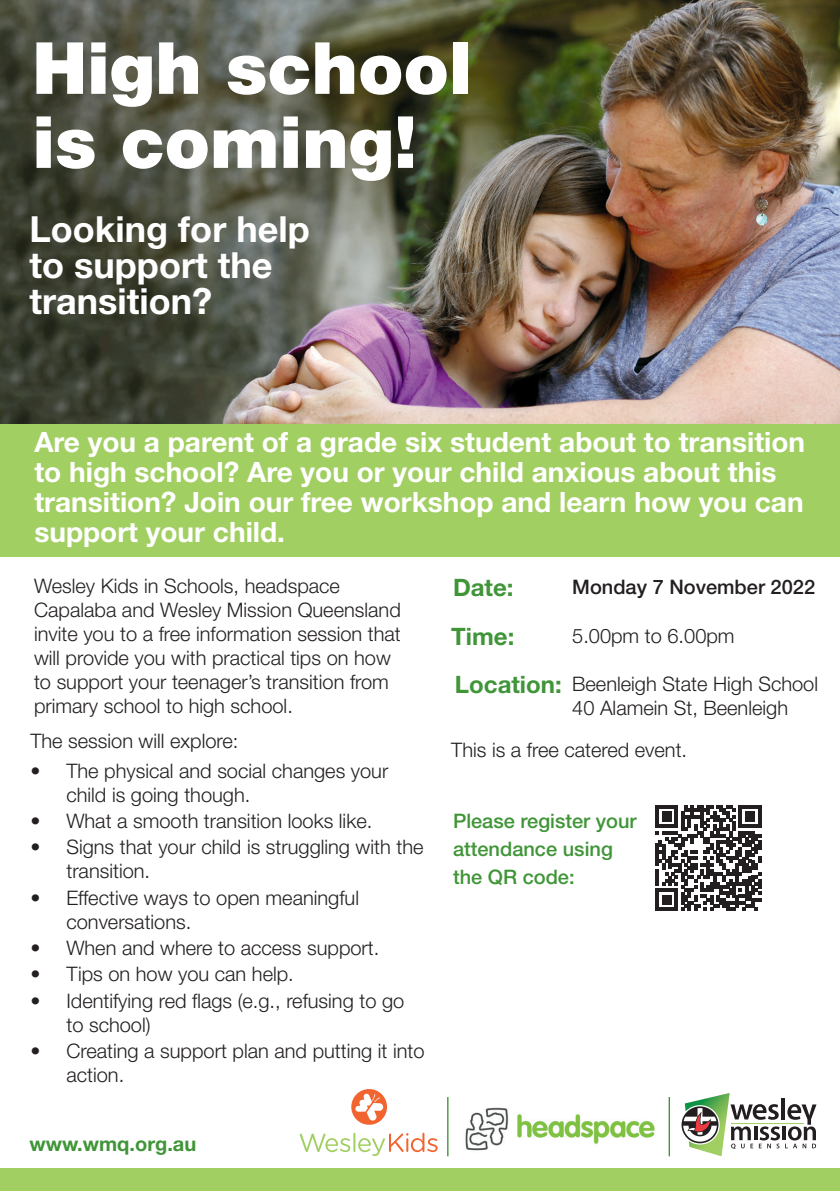
<style>
.page{position:relative;width:840px;height:1191px;background:#fff}
.page>*{position:absolute;margin:0;border:0;box-sizing:border-box;transform-origin:0 0}
.t1{font:900 72px/74px "Helvetica Neue LT Std";color:#fff}
.t2{font:700 36px/36px "Helvetica Neue LT Std";color:#fff}
.t3{font:700 28px/30px "Helvetica Neue LT Std";color:#fff}
.t4{font:700 24px "Helvetica Neue LT Std";color:#3f9537}
.t5{font:300 20px/24px "Helvetica Neue LT Std";color:#231f20}
.t6{font:500 20px/28px "Helvetica Neue LT Std";color:#3f9537}
.t7{font:500 20px "Helvetica Neue LT Std";color:#231f20}
.t8{font:700 20px "Helvetica Neue LT Std";color:#3f9537}
</style>
<div class="page">
<img style="left:0;top:0;width:839px;height:424px">
<svg style="left:299px;top:1133px;width:51px;height:19px"></svg>
<hr style="left:353px;top:1132px;width:2px;height:20px;background:#a2cf62">
<svg style="left:358px;top:1132px;width:79px;height:24px"></svg>
<svg style="left:351px;top:1089px;width:36px;height:36px"></svg>
<svg style="left:681px;top:1093px;width:135px;height:63px"></svg>
<hr style="left:668px;top:1097px;width:1px;height:59px;background:#3f9537">
<hr style="left:447px;top:1097px;width:1px;height:59px;background:#3f9537">
<div style="left:0;top:1168px;width:839px;height:23px;background:#a2cf62"></div>
<div style="left:0;top:424px;width:839px;height:132px;background:#a2cf62"></div>
<img style="left:465px;top:1107px;width:190px;height:44px">
<svg style="left:655px;top:805px;width:105px;height:106px"></svg>
<h1 class="t1" style="left:32px;top:31px;width:440px">High school is coming!</h1>
<h2 class="t2" style="left:29px;top:210px;width:281px">Looking for help to support the transition?</h2>
<h3 class="t3" style="left:34px;top:426px;width:772px">Are you a parent of a grade six student about to transition to high school? Are you or your child anxious about this transition? Join our free workshop and learn how you can support your child.</h3>
<p class="t5" style="left:34px;top:573px;width:368px">Wesley Kids in Schools, headspace Capalaba and Wesley Mission Queensland invite you to a free information session that will provide you with practical tips on how to support your teenager’s transition from primary school to high school.</p>
<p class="t5" style="left:30px;top:728px;width:209px">The session will explore:</p>
<p class="t5" style="left:66px;top:758px;width:323px;text-indent:-36px">• The physical and social changes your child is going though.</p>
<p class="t5" style="left:30px;top:808px;width:343px">• What a smooth transition looks like.</p>
<p class="t5" style="left:66px;top:835px;width:358px;text-indent:-36px">• Signs that your child is struggling with the transition.</p>
<p class="t5" style="left:66px;top:885px;width:294px;text-indent:-36px">• Effective ways to open meaningful conversations.</p>
<p class="t5" style="left:30px;top:935px;width:350px">• When and where to access support.</p>
<p class="t5" style="left:30px;top:961px;width:265px">• Tips on how you can help.</p>
<p class="t5" style="left:66px;top:988px;width:339px;text-indent:-36px">• Identifying red flags (e.g., refusing to go to school)</p>
<p class="t5" style="left:66px;top:1038px;width:359px;text-indent:-36px">• Creating a support plan and putting it into action.</p>
<p class="t8" style="left:29px;top:1131px;width:168px">www.wmq.org.au</p>
<p class="t4" style="left:453px;top:573px;width:62px">Date:</p>
<p class="t4" style="left:451px;top:622px;width:65px">Time:</p>
<p class="t4" style="left:454px;top:670px;width:108px">Location:</p>
<p class="t7" style="left:572px;top:574px;width:244px">Monday 7 November 2022</p>
<p class="t5" style="left:572px;top:623px;width:164px">5.00pm to 6.00pm</p>
<p class="t5" style="left:572px;top:671px;width:247px">Beenleigh State High School<br>40 Alamein St, Beenleigh</p>
<p class="t5" style="left:451px;top:737px;width:237px">This is a free catered event.</p>
<p class="t6" style="left:453px;top:807px;width:185px">Please register your attendance using the QR code:</p>
</div>
